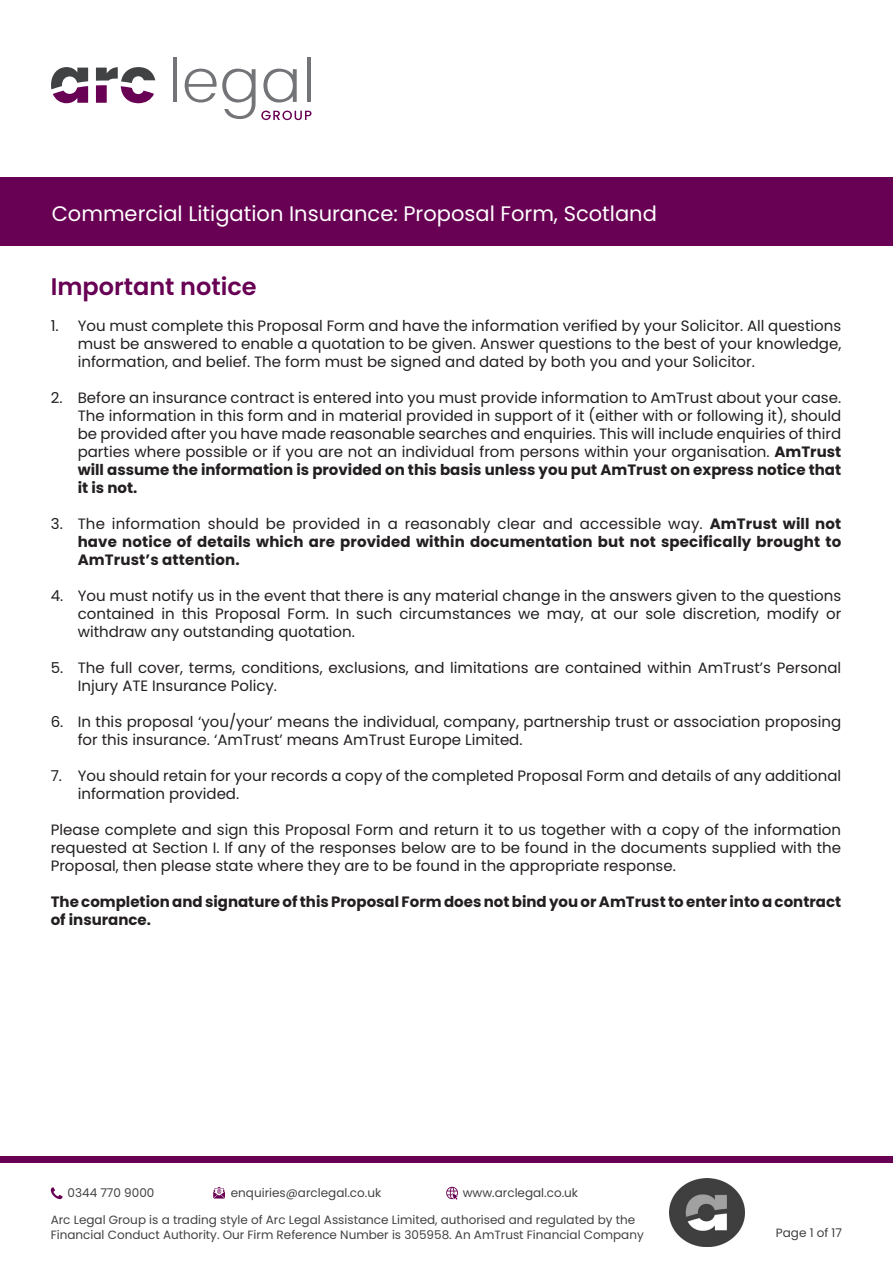
<style>
.page{position:relative;width:893px;height:1263px;background:#fff}
.page>*{position:absolute;margin:0;border:0;box-sizing:border-box;transform-origin:0 0}
.t1{font:600 24px "Poppins";color:#680054}
.t2{font:21px "Poppins";color:#fff}
.t3{font:15px/18px "Poppins";color:#231f20;text-align:justify}
.t4{font:700 15px/18px "Poppins";color:#231f20;text-align:justify}
.t5{font:12px/15px "Poppins";color:#414243}
.t6{font:12px "Poppins";color:#3f3f3e}
.s1{font-weight:700}
.s2{font-weight:400}
</style>
<div class="page">
<div style="left:0;top:1157px;width:893px;height:6px;background:#680054"></div>
<div style="left:0;top:178px;width:893px;height:68px;background:#680054"></div>
<svg style="left:51px;top:67px;width:37px;height:36px"></svg>
<svg style="left:96px;top:67px;width:59px;height:36px"></svg>
<hr style="left:173px;top:57px;width:4px;height:45px;background:#737477">
<svg style="left:185px;top:69px;width:126px;height:51px"></svg>
<hr style="left:307px;top:57px;width:4px;height:45px;background:#737477">
<svg style="left:51px;top:1187px;width:12px;height:12px"></svg>
<svg style="left:446px;top:1187px;width:12px;height:13px"></svg>
<svg style="left:213px;top:1187px;width:12px;height:11px"></svg>
<img style="left:669px;top:1178px;width:76px;height:68px">
<p class="t2" style="left:52px;top:202px;width:607px">Commercial Litigation Insurance: Proposal Form, Scotland</p>
<p class="t1" style="left:51px;top:273px;width:207px">Important notice</p>
<p class="t3" style="left:78px;top:317px;width:765px;text-indent:-27px">1. You must complete this Proposal Form and have the information verified by your Solicitor. All questions must be answered to enable a quotation to be given. Answer questions to the best of your knowledge, information, and belief. The form must be signed and dated by both you and your Solicitor.</p>
<p class="t3" style="left:78px;top:389px;width:765px;text-indent:-27px">2. Before an insurance contract is entered into you must provide information to AmTrust about your case.<br>The information in this form and in material provided in support of it (either with or following it), should be provided after you have made reasonable searches and enquiries. This will include enquiries of third parties where possible or if you are not an individual from persons within your organisation. <span class="s1">AmTrust will assume the information is provided on this basis unless you put AmTrust on express notice that it is not.</span></p>
<p class="t4" style="left:78px;top:515px;width:765px;text-indent:-27px"><span class="s2">3. The information should be provided in a reasonably clear and accessible way.</span> AmTrust will not have notice of details which are provided within documentation but not specifically brought to AmTrust’s attention.</p>
<p class="t3" style="left:78px;top:587px;width:765px;text-indent:-27px">4. You must notify us in the event that there is any material change in the answers given to the questions contained in this Proposal Form. In such circumstances we may, at our sole discretion, modify or withdraw any outstanding quotation.</p>
<p class="t3" style="left:78px;top:659px;width:765px;text-indent:-27px">5. The full cover, terms, conditions, exclusions, and limitations are contained within AmTrust’s Personal<br>Injury ATE Insurance Policy.</p>
<p class="t3" style="left:78px;top:713px;width:765px;text-indent:-27px">6. In this proposal ‘you/your’ means the individual, company, partnership trust or association proposing for this insurance. ‘AmTrust’ means AmTrust Europe Limited.</p>
<p class="t3" style="left:78px;top:767px;width:765px;text-indent:-27px">7. You should retain for your records a copy of the completed Proposal Form and details of any additional information provided.</p>
<p class="t3" style="left:51px;top:821px;width:792px">Please complete and sign this Proposal Form and return it to us together with a copy of the information requested at Section I. If any of the responses below are to be found in the documents supplied with the Proposal, then please state where they are to be found in the appropriate response.</p>
<p class="t4" style="left:51px;top:893px;width:792px">The completion and signature of this Proposal Form does not bind you or AmTrust to enter into a contract of insurance.</p>
<p class="t5" style="left:68px;top:1186px;width:88px">0344 770 9000</p>
<p class="t5" style="left:231px;top:1185px;width:152px">enquiries@arclegal.co.uk</p>
<p class="t5" style="left:463px;top:1185px;width:117px">www.arclegal.co.uk</p>
<p class="t5" style="left:51px;top:1212px;width:595px">Arc Legal Group is a trading style of Arc Legal Assistance Limited, authorised and regulated by the<br>Financial Conduct Authority. Our Firm Reference Number is 305958. An AmTrust Financial Company</p>
<p class="t6" style="left:776px;top:1226px;width:68px">Page 1 of 17</p>
</div>
